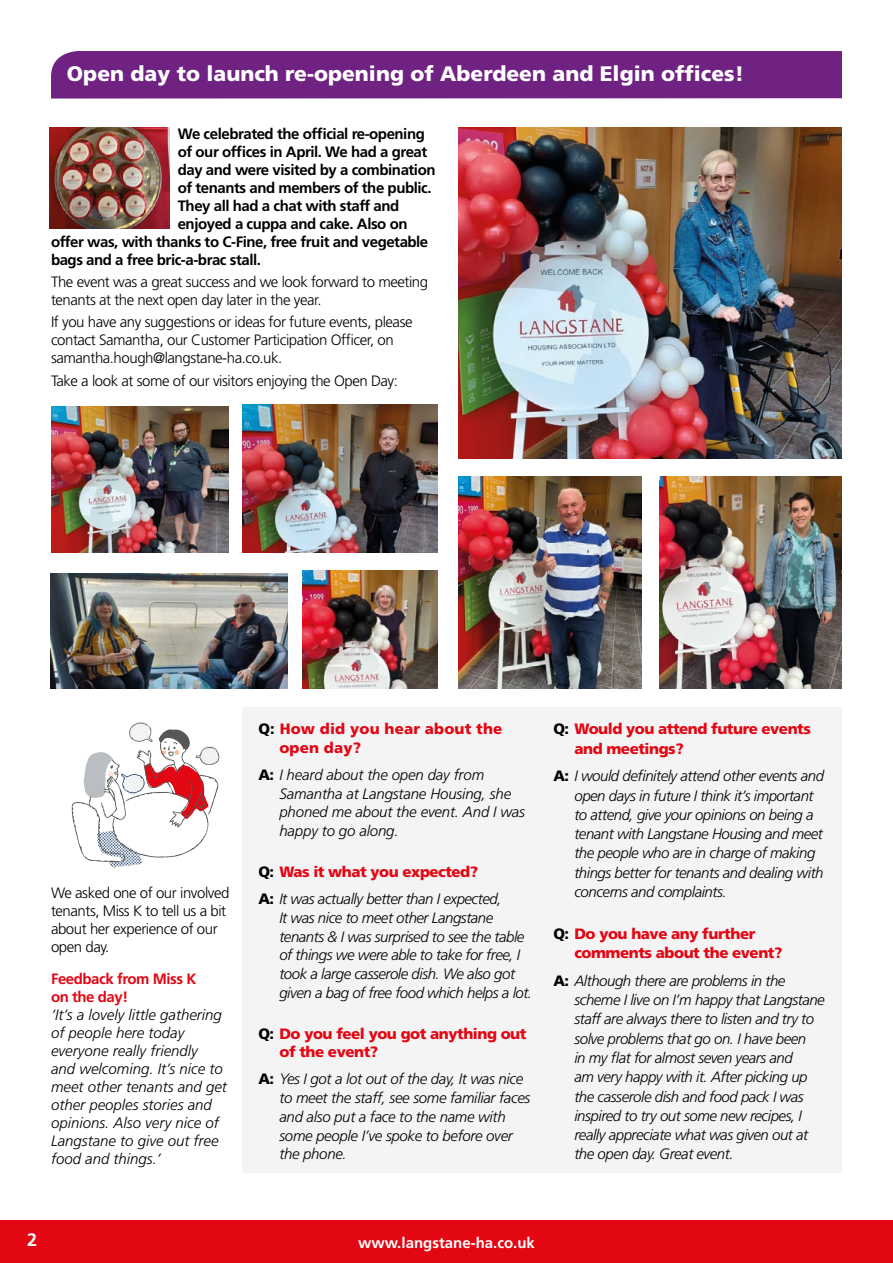
<style>
.page{position:relative;width:893px;height:1263px;background:#fff}
.page>*{position:absolute;margin:0;border:0;box-sizing:border-box;transform-origin:0 0}
.t1{font:900 21px "Frutiger";color:#fff}
.t2{font:700 18px "Frutiger";color:#fff}
.t3{font:italic 300 15px/19.2px "Frutiger";letter-spacing:-.03em;color:#000}
.t4{font:300 15px/18px "Frutiger";letter-spacing:-.03em;color:#000}
.t5{font:700 15px "Frutiger";letter-spacing:-.03em;color:#000}
.t6{font:italic 300 15px/18px "Frutiger";color:#000}
.t7{font:900 15px/19.2px "Frutiger";letter-spacing:-.03em;color:#e30613}
.t8{font:italic 300 15px/18.8px "Frutiger";letter-spacing:-.01em;color:#000}
.t9{font:900 15px/18.8px "Frutiger";letter-spacing:.01em;color:#e30613}
.t10{font:700 15px/18px "Frutiger";letter-spacing:-.03em;color:#e30613}
.t11{font:700 15px "Frutiger";color:#fff}
.s1{color:#000}
.s2{font-weight:900;font-style:normal}
.s3{font-weight:900;font-style:normal;color:#e30613}
</style>
<div class="page">
<div style="left:242px;top:707px;width:600px;height:466px;background:#f4f4f4"></div>
<div style="left:51px;top:51px;width:791px;height:48px;background:#702283"></div>
<img style="left:458px;top:127px;width:384px;height:331px">
<img style="left:51px;top:407px;width:178px;height:146px">
<img style="left:242px;top:404px;width:196px;height:149px">
<img style="left:50px;top:128px;width:119px;height:101px">
<img style="left:458px;top:476px;width:183px;height:212px">
<img style="left:659px;top:476px;width:183px;height:212px">
<img style="left:51px;top:573px;width:236px;height:115px">
<img style="left:303px;top:570px;width:135px;height:118px">
<svg style="left:71px;top:722px;width:149px;height:146px"></svg>
<div style="left:0;top:1220px;width:893px;height:43px;background:#e30613"></div>
<h1 class="t1" style="left:67px;top:61px;width:678px">Open day to launch re-opening of Aberdeen and Elgin offices!</h1>
<p class="t5" style="left:178px;top:125px;width:249px">We celebrated the official re-opening</p>
<p class="t5" style="left:178px;top:143px;width:251px">of our offices in April. We had a great</p>
<p class="t5" style="left:178px;top:161px;width:259px">day and were visited by a combination</p>
<p class="t5" style="left:178px;top:179px;width:255px">of tenants and members of the public.</p>
<p class="t5" style="left:178px;top:197px;width:223px">They all had a chat with staff and</p>
<p class="t5" style="left:178px;top:215px;width:231px">enjoyed a cuppa and cake. Also on</p>
<p class="t5" style="left:51px;top:233px;width:379px">offer was, with thanks to C-Fine, free fruit and vegetable</p>
<p class="t5" style="left:51px;top:251px;width:211px">bags and a free bric-a-brac stall.</p>
<p class="t4" style="left:51px;top:273px;width:379px">The event was a great success and we look forward to meeting tenants at the next open day later in the year.</p>
<p class="t4" style="left:51px;top:313px;width:363px">If you have any suggestions or ideas for future events, please contact Samantha, our Customer Participation Officer, on samantha.hough@langstane-ha.co.uk.</p>
<p class="t4" style="left:51px;top:372px;width:348px">Take a look at some of our visitors enjoying the Open Day:</p>
<p class="t4" style="left:51px;top:884px;width:180px">We asked one of our involved tenants, Miss K to tell us a bit about her experience of our open day.</p>
<p class="t10" style="left:51px;top:970px;width:147px">Feedback from Miss K on the day!</p>
<p class="t6" style="left:51px;top:1006px;width:177px">‘It’s a lovely little gathering of people here today everyone really friendly<br>and welcoming. It’s nice to meet other tenants and get other peoples stories and opinions. Also very nice of<br>Langstane to give out free food and things.’</p>
<p class="t9" style="left:279px;top:719px;width:224px;text-indent:-21px"><span class="s1">Q:</span> How did you hear about the open day?</p>
<p class="t8" style="left:279px;top:766px;width:247px;text-indent:-21px"><span class="s2">A:</span> I heard about the open day from<br>Samantha at Langstane Housing, she phoned me about the event. And I was happy to go along.</p>
<p class="t3" style="left:258px;top:858px;width:245px;line-height:27.2px"><span class="s2">Q:</span> <span class="s3">Was it what you expected?<br></span><span class="s2">A:</span> It was actually better than I expected,</p>
<p class="t3" style="left:279px;top:908px;width:254px;line-height:18.8px">It was nice to meet other Langstane tenants &amp; I was surprised to see the table of things we were able to take for free, I took a large casserole dish. We also got given a bag of free food which helps a lot.</p>
<p class="t7" style="left:279px;top:1024px;width:249px;line-height:18.8px;text-indent:-21px"><span class="s1">Q:</span> Do you feel you got anything out of the event?</p>
<p class="t3" style="left:279px;top:1070px;width:253px;line-height:18.8px;text-indent:-21px"><span class="s2">A:</span> Yes I got a lot out of the day, It was nice to meet the staff, see some familiar faces and also put a face to the name with some people I’ve spoke to before over the phone.</p>
<p class="t7" style="left:574px;top:719px;width:238px;text-indent:-21px"><span class="s1">Q:</span> Would you attend future events and meetings?</p>
<p class="t3" style="left:574px;top:767px;width:251px;text-indent:-21px"><span class="s2">A:</span> I would definitely attend other events and open days in future I think it’s important to attend, give your opinions on being a tenant with Langstane Housing and meet the people who are in charge of making things better for tenants and dealing with concerns and complaints.</p>
<p class="t7" style="left:574px;top:924px;width:210px;text-indent:-21px"><span class="s1">Q:</span> Do you have any further comments about the event?</p>
<p class="t3" style="left:574px;top:971px;width:252px;text-indent:-21px"><span class="s2">A:</span> Although there are problems in the scheme I live on I’m happy that Langstane staff are always there to listen and try to solve problems that go on. I have been<br>in my flat for almost seven years and<br>am very happy with it. After picking up the casserole dish and food pack I was inspired to try out some new recipes, I really appreciate what was given out at the open day. Great event.</p>
<p class="t2" style="left:27px;top:1229px;width:12px">2</p>
<p class="t11" style="left:358px;top:1234px;width:178px">www.langstane-ha.co.uk</p>
</div>
